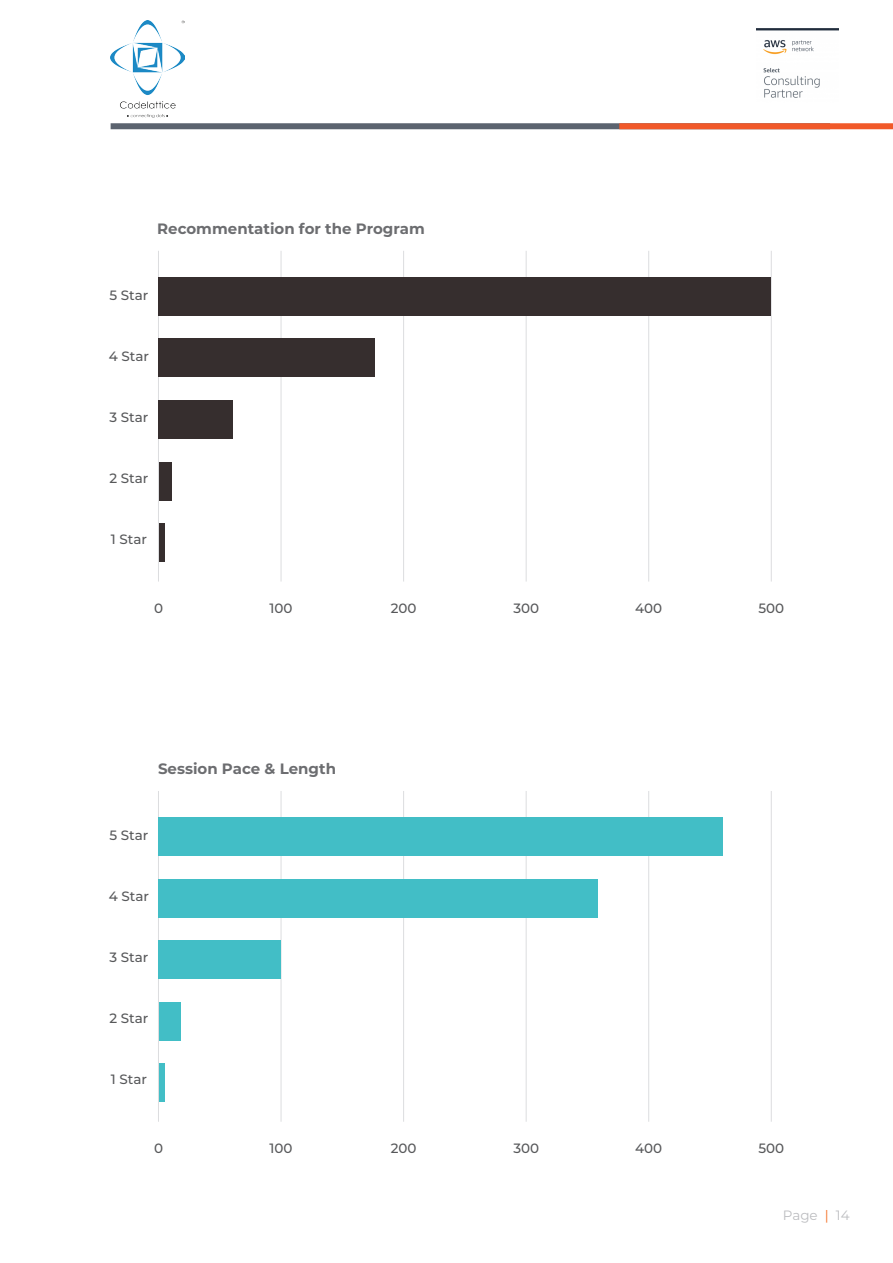
<style>
.page{position:relative;width:893px;height:1263px;background:#fff}
.page>*{position:absolute;margin:0;border:0;box-sizing:border-box;transform-origin:0 0}
.t1{font:700 15px "Montserrat";color:#6c6d70}
.t2{font:500 13.5px "Montserrat";color:#57585a}
.t3{font:13.5px "Montserrat";color:#bcbdc0}
.s1{color:#f36e21}
</style>
<div class="page">
<div style="left:158px;top:523px;width:7px;height:39px;background:#362e2e"></div>
<div style="left:158px;top:462px;width:14px;height:39px;background:#362e2e"></div>
<hr style="left:158px;top:251px;width:1px;height:330px;background:#dcdddf">
<hr style="left:281px;top:251px;width:1px;height:330px;background:#dcdddf">
<hr style="left:403px;top:251px;width:1px;height:330px;background:#dcdddf">
<hr style="left:526px;top:251px;width:1px;height:330px;background:#dcdddf">
<hr style="left:648px;top:251px;width:1px;height:330px;background:#dcdddf">
<hr style="left:771px;top:251px;width:1px;height:330px;background:#dcdddf">
<div style="left:158px;top:277px;width:613px;height:39px;background:#362e2e"></div>
<div style="left:158px;top:339px;width:217px;height:38px;background:#362e2e"></div>
<div style="left:158px;top:400px;width:75px;height:39px;background:#362e2e"></div>
<div style="left:158px;top:1063px;width:7px;height:39px;background:#42bec6"></div>
<div style="left:158px;top:1002px;width:23px;height:39px;background:#42bec6"></div>
<hr style="left:158px;top:791px;width:1px;height:331px;background:#dcdddf">
<hr style="left:281px;top:791px;width:1px;height:331px;background:#dcdddf">
<hr style="left:403px;top:791px;width:1px;height:331px;background:#dcdddf">
<hr style="left:526px;top:791px;width:1px;height:331px;background:#dcdddf">
<hr style="left:648px;top:791px;width:1px;height:331px;background:#dcdddf">
<hr style="left:771px;top:791px;width:1px;height:331px;background:#dcdddf">
<div style="left:158px;top:817px;width:565px;height:39px;background:#42bec6"></div>
<div style="left:158px;top:879px;width:440px;height:38px;background:#42bec6"></div>
<div style="left:158px;top:940px;width:123px;height:39px;background:#42bec6"></div>
<div style="left:111px;top:123px;width:719px;height:6px;background:#5b636f"></div>
<div style="left:619px;top:123px;width:274px;height:6px;background:#f15929"></div>
<img style="left:756px;top:29px;width:82px;height:69px">
<img style="left:111px;top:21px;width:74px;height:96px">
<p class="t1" style="left:157px;top:217px;width:269px">Recommentation for the Program</p>
<p class="t2" style="left:109px;top:286px;width:40px">5 Star</p>
<p class="t2" style="left:109px;top:347px;width:42px">4 Star</p>
<p class="t2" style="left:110px;top:408px;width:40px">3 Star</p>
<p class="t2" style="left:109px;top:468px;width:40px">2 Star</p>
<p class="t2" style="left:111px;top:529px;width:38px">1 Star</p>
<p class="t2" style="left:154px;top:598px;width:11px">0</p>
<p class="t2" style="left:270px;top:598px;width:24px">100</p>
<p class="t2" style="left:391px;top:598px;width:27px">200</p>
<p class="t2" style="left:513px;top:598px;width:27px">300</p>
<p class="t2" style="left:635px;top:598px;width:29px">400</p>
<p class="t2" style="left:758px;top:598px;width:27px">500</p>
<p class="t1" style="left:158px;top:758px;width:179px">Session Pace &amp; Length</p>
<p class="t2" style="left:109px;top:826px;width:40px">5 Star</p>
<p class="t2" style="left:109px;top:887px;width:42px">4 Star</p>
<p class="t2" style="left:110px;top:948px;width:40px">3 Star</p>
<p class="t2" style="left:109px;top:1009px;width:40px">2 Star</p>
<p class="t2" style="left:111px;top:1069px;width:38px">1 Star</p>
<p class="t2" style="left:154px;top:1138px;width:11px">0</p>
<p class="t2" style="left:270px;top:1138px;width:24px">100</p>
<p class="t2" style="left:391px;top:1138px;width:27px">200</p>
<p class="t2" style="left:513px;top:1138px;width:27px">300</p>
<p class="t2" style="left:635px;top:1138px;width:29px">400</p>
<p class="t2" style="left:758px;top:1138px;width:27px">500</p>
<p class="t3" style="left:783px;top:1205px;width:68px">Page <span class="s1">|</span> 14</p>
</div>
